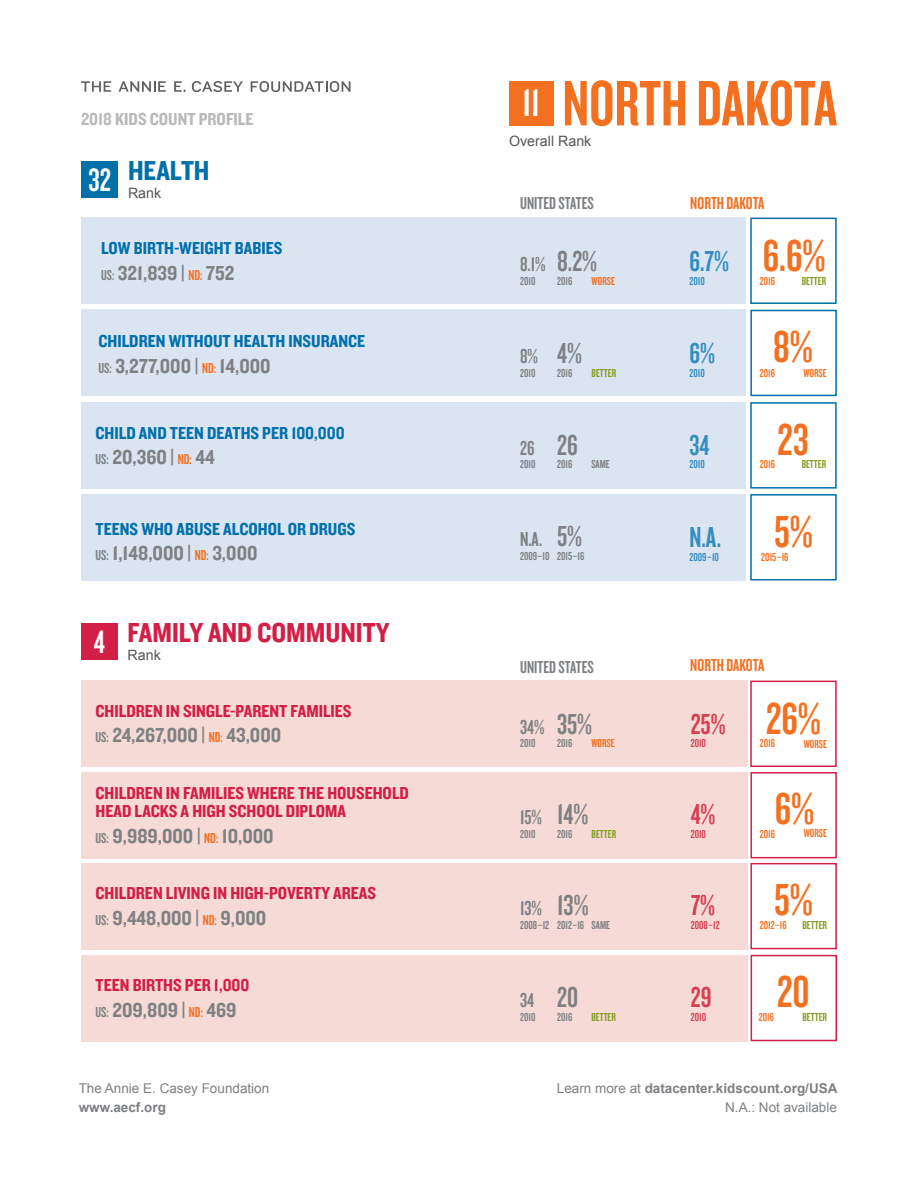
<style>
.page{position:relative;width:918px;height:1188px;background:#fff}
.page>*{position:absolute;margin:0;border:0;box-sizing:border-box;transform-origin:0 0}
.t1{font:66.75px "Knockout HTF48 Featherweight";color:#f37021}
.t2{font:46.5px/92.2px "Knockout HTF48 Featherweight";color:#f37021}
.t3{font:33.75px "Knockout HTF48 Featherweight";color:#fff}
.t4{font:30px "Knockout HTF48 Featherweight";color:#7e8083}
.t5{font:30px "Knockout HTF48 Featherweight";color:#338dc0}
.t6{font:30px "Knockout HTF48 Featherweight";color:#d63f52}
.t7{font:28.5px "Knockout HTF50 Welterweight";color:#d31e46}
.t8{font:28.5px "Knockout HTF50 Welterweight";color:#0070ab}
.t9{font:21px "Knockout HTF50 Welterweight";color:#7e8083}
.t10{font:21px "Knockout HTF48 Featherweight";color:#7e8083}
.t11{font:18px/18px "Knockout HTF50 Welterweight";color:#d31e46}
.t12{font:18px "Knockout HTF50 Welterweight";color:#0070ab}
.t13{font:18px "Knockout HTF48 Featherweight";color:#7e8083}
.t14{font:18px "Knockout HTF48 Featherweight";color:#f37021}
.t15{font:18px "Knockout HTF50 Welterweight";color:#b8b9bb}
.t16{font:14.25px "Arial";color:#555557}
.t17{font:13.5px/19.5px "Arial";color:#7e8083;text-align:right}
.t18{font:700 13.5px "Arial";color:#7e8083}
.t19{font:12px "Knockout HTF48 Featherweight";color:#7e8083}
.t20{font:12px "Knockout HTF48 Featherweight";color:#f37021}
.t21{font:12px "Knockout HTF48 Featherweight";color:#859c22}
.t22{font:12px "Knockout HTF48 Featherweight";color:#338dc0}
.t23{font:12px "Knockout HTF48 Featherweight";color:#d63f52}
.s1{font-family:"Knockout HTF48 Featherweight";font-size:15px}
.s2{font-family:"Knockout HTF48 Featherweight";font-size:15px;color:#f37021}
.s3{font-size:40.5px;color:#fff}
.s4{font-weight:700}
</style>
<div class="page">
<div style="left:750px;top:218px;width:87px;height:86px;border:2px solid #0070ab"></div>
<div style="left:750px;top:681px;width:87px;height:86px;border:2px solid #d31e46"></div>
<div style="left:750px;top:402px;width:87px;height:87px;border:2px solid #0070ab"></div>
<div style="left:750px;top:863px;width:87px;height:86px;border:2px solid #d31e46"></div>
<div style="left:750px;top:494px;width:87px;height:86px;border:2px solid #0070ab"></div>
<div style="left:751px;top:955px;width:86px;height:86px;border:2px solid #d31e46"></div>
<div style="left:750px;top:310px;width:87px;height:86px;border:2px solid #0070ab"></div>
<div style="left:750px;top:772px;width:87px;height:86px;border:2px solid #d31e46"></div>
<div style="left:81px;top:218px;width:665px;height:86px;background:#dbe5f1"></div>
<div style="left:81px;top:402px;width:665px;height:87px;background:#dbe5f1"></div>
<div style="left:81px;top:494px;width:665px;height:86px;background:#dbe5f1"></div>
<div style="left:81px;top:310px;width:665px;height:86px;background:#dbe5f1"></div>
<div style="left:81px;top:681px;width:666px;height:86px;background:#f5dad5"></div>
<div style="left:81px;top:772px;width:666px;height:86px;background:#f5dad5"></div>
<div style="left:81px;top:863px;width:666px;height:86px;background:#f5dad5"></div>
<div style="left:81px;top:955px;width:666px;height:86px;background:#f5dad5"></div>
<div style="left:81px;top:161px;width:37px;height:37px;background:#0070ab"></div>
<div style="left:81px;top:623px;width:37px;height:37px;background:#d31e46"></div>
<svg style="left:81px;top:81px;width:30px;height:11px"></svg>
<svg style="left:119px;top:81px;width:47px;height:11px"></svg>
<svg style="left:174px;top:81px;width:12px;height:11px"></svg>
<svg style="left:192px;top:81px;width:51px;height:11px"></svg>
<svg style="left:251px;top:81px;width:99px;height:11px"></svg>
<div style="left:509px;top:81px;width:44px;height:44px;background:#f37021"></div>
<p class="t15" style="left:81px;top:110px;width:174px">2018 KIDS COUNT PROFILE</p>
<h3 class="t3" style="left:88px;top:162px;width:24px">32</h3>
<h3 class="t8" style="left:128px;top:155px;width:83px">HEALTH</h3>
<p class="t16" style="left:128px;top:183px;width:35px">Rank</p>
<p class="t12" style="left:101px;top:239px;width:183px">LOW BIRTH-WEIGHT BABIES</p>
<p class="t9" style="left:101px;top:262px;width:135px"><span class="s1">US:</span> 321,839 | <span class="s2">ND:</span> 752</p>
<p class="t12" style="left:98px;top:332px;width:268px">CHILDREN WITHOUT HEALTH INSURANCE</p>
<p class="t9" style="left:98px;top:355px;width:174px"><span class="s1">US:</span> 3,277,000 | <span class="s2">ND:</span> 14,000</p>
<p class="t12" style="left:96px;top:423px;width:251px">CHILD AND TEEN DEATHS PER 100,000</p>
<p class="t9" style="left:96px;top:446px;width:121px"><span class="s1">US:</span> 20,360 | <span class="s2">ND:</span> 44</p>
<p class="t12" style="left:96px;top:519px;width:261px">TEENS WHO ABUSE ALCOHOL OR DRUGS</p>
<p class="t9" style="left:96px;top:542px;width:163px"><span class="s1">US:</span> 1,148,000 | <span class="s2">ND:</span> 3,000</p>
<h3 class="t3" style="left:94px;top:624px;width:13px">4</h3>
<h3 class="t7" style="left:128px;top:618px;width:264px">FAMILY AND COMMUNITY</h3>
<p class="t16" style="left:128px;top:645px;width:35px">Rank</p>
<p class="t11" style="left:96px;top:703px;width:258px">CHILDREN IN SINGLE-PARENT FAMILIES</p>
<p class="t9" style="left:96px;top:725px;width:187px"><span class="s1">US:</span> 24,267,000 | <span class="s2">ND:</span> 43,000</p>
<p class="t11" style="left:96px;top:785px;width:315px">CHILDREN IN FAMILIES WHERE THE HOUSEHOLD<br>HEAD LACKS A HIGH SCHOOL DIPLOMA</p>
<p class="t9" style="left:96px;top:825px;width:180px"><span class="s1">US:</span> 9,989,000 | <span class="s2">ND:</span> 10,000</p>
<p class="t11" style="left:96px;top:885px;width:282px">CHILDREN LIVING IN HIGH-POVERTY AREAS</p>
<p class="t9" style="left:96px;top:907px;width:172px"><span class="s1">US:</span> 9,448,000 | <span class="s2">ND:</span> 9,000</p>
<p class="t11" style="left:96px;top:977px;width:155px">TEEN BIRTHS PER 1,000</p>
<p class="t9" style="left:96px;top:999px;width:142px"><span class="s1">US:</span> 209,809 | <span class="s2">ND:</span> 469</p>
<p class="t17" style="left:79px;top:1078px;width:192px">The Annie E. Casey Foundation</p>
<p class="t18" style="left:79px;top:1099px;width:89px">www.aecf.org</p>
<h1 class="t1" style="left:523px;top:70px;width:316px"><span class="s3">11</span> NORTH DAKOTA</h1>
<p class="t16" style="left:509px;top:132px;width:84px">Overall Rank</p>
<p class="t13" style="left:520px;top:194px;width:75px">UNITED STATES</p>
<p class="t14" style="left:690px;top:194px;width:76px">NORTH DAKOTA</p>
<p class="t10" style="left:520px;top:254px;width:27px">8.1%</p>
<p class="t19" style="left:520px;top:275px;width:17px">2010</p>
<h3 class="t4" style="left:557px;top:246px;width:42px">8.2%</h3>
<p class="t19" style="left:557px;top:275px;width:17px">2016</p>
<p class="t20" style="left:592px;top:275px;width:25px">WORSE</p>
<h3 class="t5" style="left:690px;top:246px;width:41px">6.7%</h3>
<p class="t22" style="left:690px;top:275px;width:17px">2010</p>
<h2 class="t2" style="left:763px;top:210px;width:64px">6.6%</h2>
<p class="t20" style="left:760px;top:275px;width:17px">2016</p>
<p class="t21" style="left:802px;top:275px;width:26px">BETTER</p>
<p class="t10" style="left:520px;top:346px;width:19px">8%</p>
<p class="t19" style="left:520px;top:367px;width:17px">2010</p>
<h3 class="t4" style="left:557px;top:338px;width:26px">4%</h3>
<p class="t19" style="left:557px;top:367px;width:17px">2016</p>
<p class="t21" style="left:592px;top:367px;width:26px">BETTER</p>
<h3 class="t5" style="left:690px;top:338px;width:27px">6%</h3>
<p class="t22" style="left:690px;top:367px;width:17px">2010</p>
<h2 class="t2" style="left:773px;top:302px;width:41px">8%</h2>
<p class="t20" style="left:760px;top:367px;width:17px">2016</p>
<p class="t20" style="left:803px;top:367px;width:25px">WORSE</p>
<p class="t10" style="left:520px;top:437px;width:16px">26</p>
<p class="t19" style="left:520px;top:458px;width:17px">2010</p>
<h3 class="t4" style="left:557px;top:430px;width:22px">26</h3>
<p class="t19" style="left:557px;top:458px;width:17px">2016</p>
<p class="t19" style="left:591px;top:458px;width:20px">SAME</p>
<p class="t10" style="left:520px;top:529px;width:24px">N.A.</p>
<p class="t19" style="left:520px;top:550px;width:31px">2009–10</p>
<h3 class="t4" style="left:557px;top:521px;width:26px">5%</h3>
<p class="t19" style="left:557px;top:550px;width:29px">2015–16</p>
<h3 class="t5" style="left:690px;top:430px;width:21px">34</h3>
<p class="t22" style="left:690px;top:458px;width:17px">2010</p>
<h3 class="t5" style="left:690px;top:522px;width:33px">N.A.</h3>
<p class="t22" style="left:690px;top:551px;width:31px">2009–10</p>
<h2 class="t2" style="left:774px;top:394px;width:40px">23<br>5%</h2>
<p class="t21" style="left:802px;top:458px;width:26px">BETTER</p>
<p class="t20" style="left:760px;top:458px;width:17px">2016</p>
<p class="t20" style="left:761px;top:551px;width:29px">2015–16</p>
<p class="t13" style="left:520px;top:658px;width:75px">UNITED STATES</p>
<p class="t14" style="left:690px;top:656px;width:76px">NORTH DAKOTA</p>
<p class="t10" style="left:520px;top:716px;width:26px">34%</p>
<p class="t19" style="left:520px;top:737px;width:17px">2010</p>
<h3 class="t4" style="left:557px;top:709px;width:37px">35%</h3>
<p class="t19" style="left:557px;top:737px;width:17px">2016</p>
<p class="t20" style="left:591px;top:737px;width:25px">WORSE</p>
<h3 class="t6" style="left:691px;top:709px;width:36px">25%</h3>
<p class="t23" style="left:691px;top:737px;width:17px">2010</p>
<h2 class="t2" style="left:766px;top:673px;width:56px">26%</h2>
<p class="t20" style="left:760px;top:737px;width:17px">2016</p>
<p class="t20" style="left:804px;top:738px;width:25px">WORSE</p>
<p class="t10" style="left:520px;top:807px;width:23px">15%</p>
<p class="t19" style="left:520px;top:828px;width:17px">2010</p>
<h3 class="t4" style="left:557px;top:799px;width:33px">14%</h3>
<p class="t19" style="left:557px;top:828px;width:17px">2016</p>
<p class="t21" style="left:592px;top:828px;width:26px">BETTER</p>
<h3 class="t6" style="left:691px;top:799px;width:26px">4%</h3>
<p class="t23" style="left:691px;top:828px;width:17px">2010</p>
<h2 class="t2" style="left:775px;top:763px;width:41px">6%</h2>
<p class="t20" style="left:760px;top:828px;width:17px">2016</p>
<p class="t20" style="left:804px;top:827px;width:25px">WORSE</p>
<p class="t10" style="left:520px;top:898px;width:23px">13%</p>
<p class="t19" style="left:520px;top:919px;width:31px">2008–12</p>
<h3 class="t4" style="left:557px;top:890px;width:33px">13%</h3>
<p class="t19" style="left:557px;top:919px;width:28px">2012–16</p>
<p class="t19" style="left:592px;top:919px;width:20px">SAME</p>
<h3 class="t6" style="left:691px;top:890px;width:26px">7%</h3>
<p class="t23" style="left:691px;top:919px;width:31px">2008–12</p>
<h2 class="t2" style="left:774px;top:854px;width:40px">5%</h2>
<p class="t20" style="left:760px;top:919px;width:28px">2012–16</p>
<p class="t21" style="left:803px;top:919px;width:26px">BETTER</p>
<p class="t10" style="left:520px;top:990px;width:15px">34</p>
<p class="t19" style="left:520px;top:1011px;width:17px">2010</p>
<h3 class="t4" style="left:557px;top:982px;width:22px">20</h3>
<p class="t19" style="left:557px;top:1011px;width:17px">2016</p>
<p class="t21" style="left:591px;top:1011px;width:26px">BETTER</p>
<h3 class="t6" style="left:691px;top:982px;width:22px">29</h3>
<p class="t23" style="left:691px;top:1011px;width:17px">2010</p>
<h2 class="t2" style="left:777px;top:946px;width:34px">20</h2>
<p class="t20" style="left:759px;top:1011px;width:17px">2016</p>
<p class="t21" style="left:803px;top:1011px;width:26px">BETTER</p>
<p class="t17" style="left:557px;top:1078px;width:282px">Learn more at <span class="s4">datacenter.kidscount.org/USA<br></span>N.A.: Not available</p>
</div>
